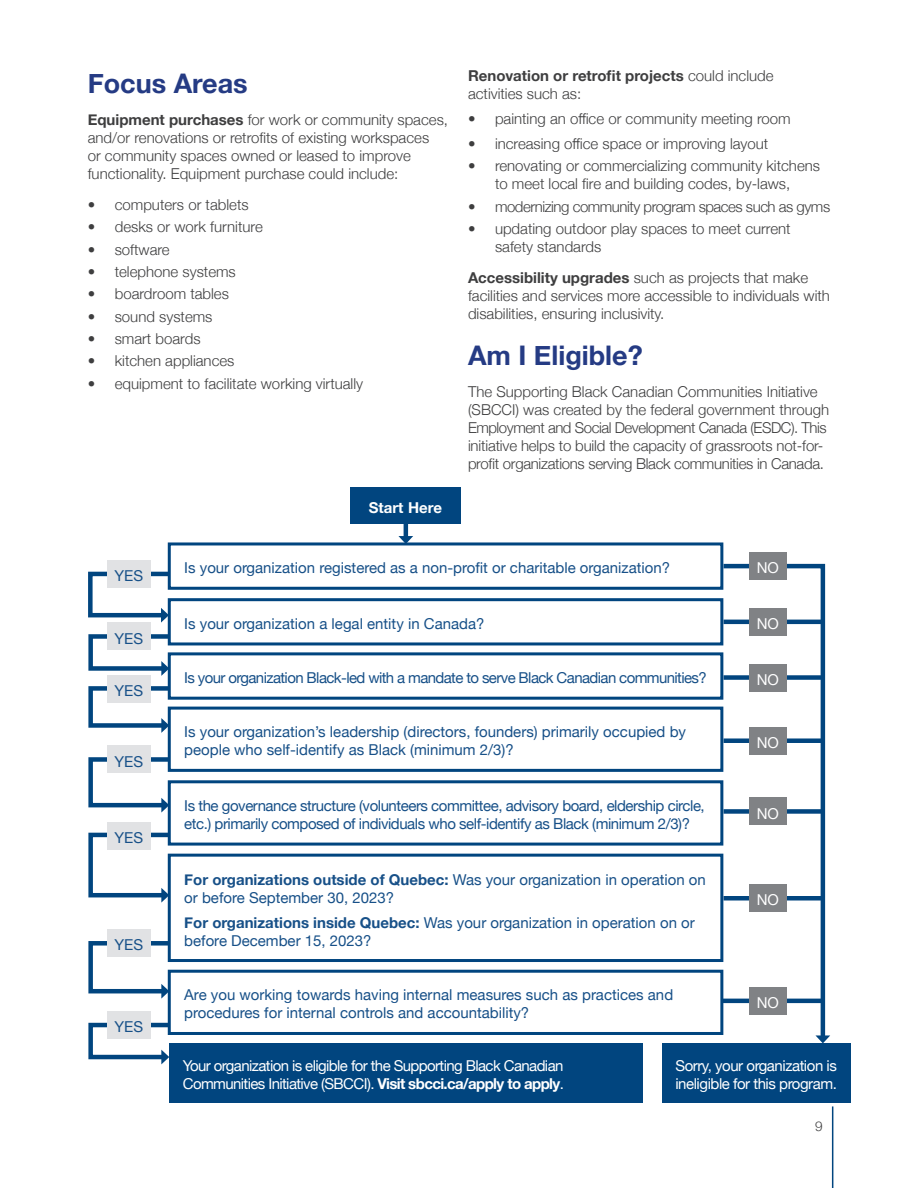
<style>
.page{position:relative;width:918px;height:1188px;background:#fff}
.page>*{position:absolute;margin:0;border:0;box-sizing:border-box;transform-origin:0 0}
.t1{font:700 27px "Helvetica Neue";color:#253b84}
.t2{font:300 15px/18px "Helvetica Neue";color:#3e3e3f}
.t3{font:15px/18px "Helvetica Neue";color:#175088}
.t4{font:15px/18px "Helvetica Neue";letter-spacing:-.04em;color:#fff}
.t5{font:15px/18px "Helvetica Neue";letter-spacing:-.03em;color:#175088}
.t6{font:15px "Helvetica Neue";letter-spacing:-.04em;color:#175088}
.t7{font:300 15px "Helvetica Neue";letter-spacing:-.03em;color:#3e3e3f}
.t8{font:700 15px "Helvetica Neue";color:#fff}
.t9{font:300 13.5px "Helvetica Neue";color:#3e3e3f}
.s1{font-weight:700}
</style>
<div class="page">
<hr style="left:832px;top:1106px;width:1px;height:82px;background:#01457f">
<div style="left:662px;top:1043px;width:188px;height:60px;background:#01457f"></div>
<svg style="left:719px;top:562px;width:107px;height:473px"></svg>
<svg style="left:815px;top:1035px;width:15px;height:8px"></svg>
<hr style="left:724px;top:620px;width:99px;height:4px;background:#01457f">
<div style="left:724px;top:675px;width:99px;height:5px;background:#01457f"></div>
<div style="left:724px;top:738px;width:99px;height:5px;background:#01457f"></div>
<div style="left:724px;top:809px;width:99px;height:5px;background:#01457f"></div>
<div style="left:724px;top:896px;width:99px;height:5px;background:#01457f"></div>
<hr style="left:722px;top:999px;width:100px;height:4px;background:#01457f">
<div style="left:168px;top:542px;width:555px;height:48px;border:3px solid #01457f"></div>
<div style="left:168px;top:652px;width:555px;height:48px;border:3px solid #01457f"></div>
<div style="left:168px;top:707px;width:555px;height:65px;border:3px solid #01457f"></div>
<div style="left:168px;top:780px;width:555px;height:66px;border:3px solid #01457f"></div>
<div style="left:168px;top:970px;width:555px;height:65px;border:3px solid #01457f"></div>
<div style="left:169px;top:1043px;width:473px;height:60px;background:#01457f"></div>
<div style="left:168px;top:598px;width:555px;height:47px;border:3px solid #01457f"></div>
<div style="left:168px;top:854px;width:555px;height:108px;border:3px solid #01457f"></div>
<svg style="left:88px;top:569px;width:85px;height:54px"></svg>
<svg style="left:88px;top:632px;width:86px;height:44px"></svg>
<svg style="left:88px;top:684px;width:86px;height:49px"></svg>
<svg style="left:88px;top:755px;width:86px;height:58px"></svg>
<svg style="left:88px;top:830px;width:86px;height:73px"></svg>
<svg style="left:88px;top:939px;width:86px;height:60px"></svg>
<svg style="left:88px;top:1021px;width:86px;height:43px"></svg>
<div style="left:749px;top:552px;width:37px;height:28px;background:#808285"></div>
<div style="left:107px;top:560px;width:44px;height:28px;background:#e1e2e4"></div>
<div style="left:107px;top:623px;width:44px;height:27px;background:#e1e2e4"></div>
<div style="left:107px;top:675px;width:44px;height:28px;background:#e1e2e4"></div>
<div style="left:107px;top:746px;width:44px;height:27px;background:#e1e2e4"></div>
<div style="left:107px;top:822px;width:44px;height:28px;background:#e1e2e4"></div>
<div style="left:107px;top:929px;width:44px;height:28px;background:#e1e2e4"></div>
<div style="left:107px;top:1011px;width:44px;height:28px;background:#e1e2e4"></div>
<div style="left:749px;top:608px;width:37px;height:28px;background:#808285"></div>
<div style="left:749px;top:664px;width:37px;height:27px;background:#808285"></div>
<div style="left:749px;top:727px;width:37px;height:28px;background:#808285"></div>
<div style="left:749px;top:798px;width:37px;height:27px;background:#808285"></div>
<div style="left:749px;top:884px;width:37px;height:28px;background:#808285"></div>
<div style="left:749px;top:987px;width:37px;height:28px;background:#808285"></div>
<hr style="left:404px;top:507px;width:4px;height:31px;background:#01457f">
<svg style="left:398px;top:536px;width:15px;height:8px"></svg>
<div style="left:350px;top:487px;width:111px;height:37px;background:#01457f"></div>
<p class="t1" style="left:88px;top:62px;width:162px">Focus Areas</p>
<p class="t2" style="left:88px;top:109px;width:362px"><span class="s1">Equipment purchases</span> for work or community spaces, and/or renovations or retrofits of existing workspaces<br>or community spaces owned or leased to improve functionality. Equipment purchase could include:</p>
<p class="t2" style="left:88px;top:195px;width:162px">• computers or tablets</p>
<p class="t2" style="left:88px;top:217px;width:177px">• desks or work furniture</p>
<p class="t2" style="left:88px;top:239px;width:84px">• software</p>
<p class="t2" style="left:88px;top:262px;width:150px">• telephone systems</p>
<p class="t2" style="left:88px;top:284px;width:143px">• boardroom tables</p>
<p class="t2" style="left:88px;top:306px;width:126px">• sound systems</p>
<p class="t2" style="left:88px;top:329px;width:114px">• smart boards</p>
<p class="t2" style="left:88px;top:351px;width:148px">• kitchen appliances</p>
<p class="t2" style="left:88px;top:373px;width:277px">• equipment to facilitate working virtually</p>
<p class="t8" style="left:369px;top:495px;width:75px">Start Here</p>
<p class="t2" style="left:468px;top:66px;width:307px"><span class="s1">Renovation or retrofit projects</span> could include activities such as:</p>
<p class="t2" style="left:468px;top:109px;width:324px">• painting an office or community meeting room</p>
<p class="t2" style="left:468px;top:133px;width:302px">• increasing office space or improving layout</p>
<p class="t2" style="left:468px;top:156px;width:354px;text-align:center">• renovating or commercializing community kitchens to meet local fire and building codes, by-laws,</p>
<p class="t7" style="left:468px;top:194px;width:364px">• modernizing community program spaces such as gyms</p>
<p class="t2" style="left:495px;top:218px;width:297px;text-indent:-27px">• updating outdoor play spaces to meet current safety standards</p>
<p class="t2" style="left:468px;top:268px;width:363px"><span class="s1">Accessibility upgrades</span> such as projects that make facilities and services more accessible to individuals with disabilities, ensuring inclusivity.</p>
<p class="t1" style="left:468px;top:334px;width:176px">Am I Eligible?</p>
<p class="t2" style="left:468px;top:381px;width:363px">The Supporting Black Canadian Communities Initiative (SBCCI) was created by the federal government through Employment and Social Development Canada (ESDC). This initiative helps to build the capacity of grassroots not-for&shy;profit organizations serving Black communities in Canada.</p>
<p class="t3" style="left:115px;top:567px;width:30px">YES</p>
<p class="t3" style="left:115px;top:630px;width:30px">YES</p>
<p class="t3" style="left:115px;top:683px;width:30px">YES</p>
<p class="t3" style="left:115px;top:753px;width:30px">YES</p>
<p class="t3" style="left:115px;top:829px;width:30px">YES</p>
<p class="t3" style="left:115px;top:937px;width:30px">YES</p>
<p class="t3" style="left:115px;top:1019px;width:30px">YES</p>
<p class="t3" style="left:184px;top:560px;width:487px">Is your organization registered as a non-profit or charitable organization?</p>
<p class="t3" style="left:184px;top:615px;width:302px">Is your organization a legal entity in Canada?</p>
<p class="t6" style="left:184px;top:667px;width:524px">Is your organization Black-led with a mandate to serve Black Canadian communities?</p>
<p class="t3" style="left:184px;top:724px;width:503px">Is your organization’s leadership (directors, founders) primarily occupied by people who self-identify as Black (minimum 2/3)?</p>
<p class="t5" style="left:184px;top:798px;width:522px">Is the governance structure (volunteers committee, advisory board, eldership circle, etc.) primarily composed of individuals who self-identify as Black (minimum 2/3)?</p>
<p class="t3" style="left:184px;top:871px;width:523px"><span class="s1">For organizations outside of Quebec:</span> Was your organization in operation on or before September 30, 2023?</p>
<p class="t3" style="left:184px;top:914px;width:512px"><span class="s1">For organizations inside Quebec:</span> Was your organization in operation on or before December 15, 2023?</p>
<p class="t4" style="left:757px;top:560px;width:24px">NO</p>
<p class="t4" style="left:757px;top:615px;width:24px">NO</p>
<p class="t4" style="left:757px;top:671px;width:24px">NO</p>
<p class="t4" style="left:757px;top:734px;width:24px">NO</p>
<p class="t4" style="left:757px;top:805px;width:24px">NO</p>
<p class="t4" style="left:757px;top:892px;width:24px">NO</p>
<p class="t3" style="left:184px;top:987px;width:490px">Are you working towards having internal measures such as practices and procedures for internal controls and accountability?</p>
<p class="t4" style="left:183px;top:1058px;width:383px">Your organization is eligible for the Supporting Black Canadian<br>Communities Initiative (SBCCI). <span class="s1">Visit sbcci.ca/apply to apply</span>.</p>
<p class="t4" style="left:757px;top:995px;width:24px">NO</p>
<p class="t4" style="left:675px;top:1058px;width:163px">Sorry, your organization is ineligible for this program.</p>
<p class="t9" style="left:815px;top:1115px;width:9px">9</p>
</div>
